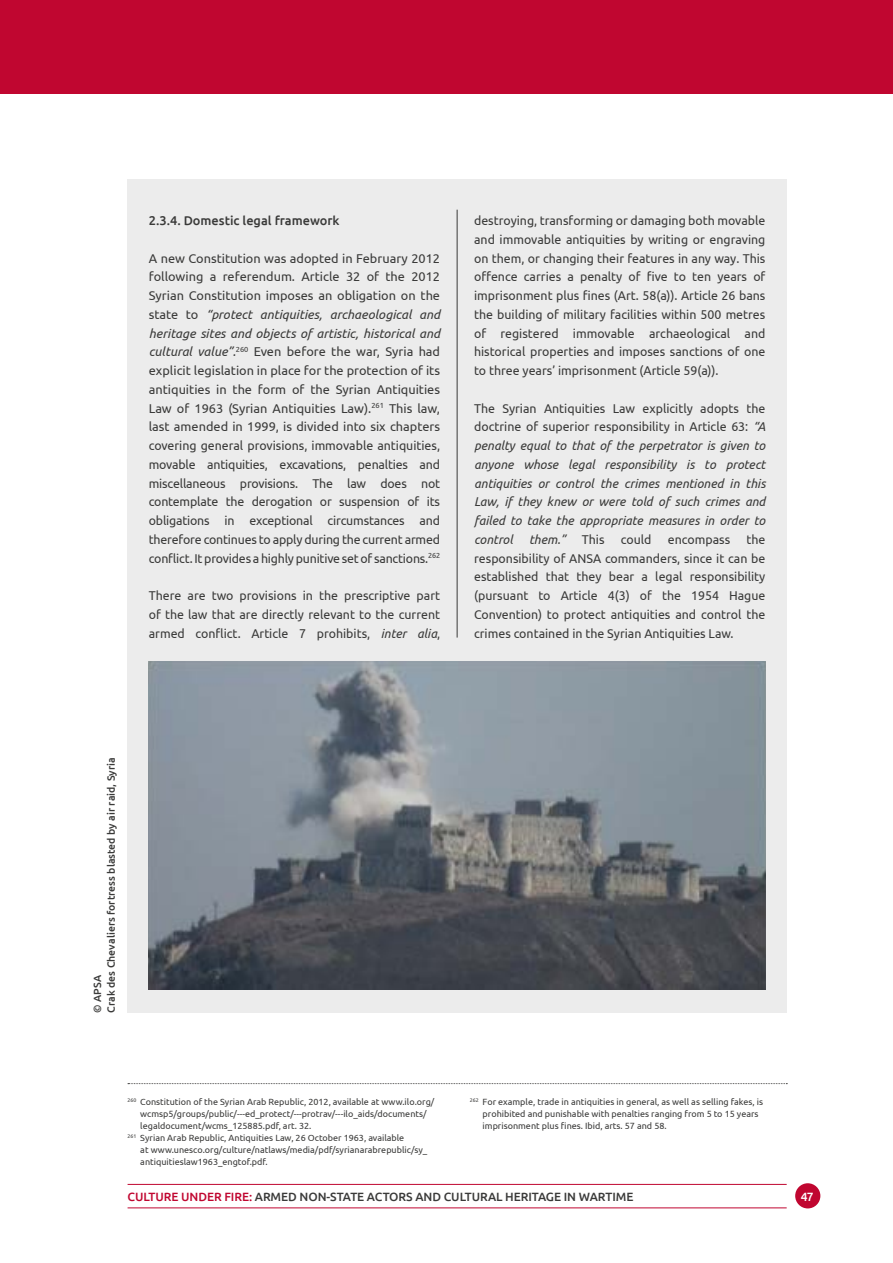
<style>
.page{position:relative;width:893px;height:1263px;background:#fff}
.page>*{position:absolute;margin:0;border:0;box-sizing:border-box;transform-origin:0 0}
.t1{font:12.75px/18.8px "Ubuntu";color:#3a3a39;text-align:justify}
.t2{font:italic 12.75px/18.8px "Ubuntu";color:#3a3a39;text-align:justify}
.t3{font:500 12.75px "Ubuntu";color:#3a3a39}
.t4{font:500 12px "Ubuntu";letter-spacing:-.005em;color:#3a3a39}
.t5{font:500 12px "Ubuntu";color:#fff}
.t6{font:500 10.5px/13.5px "Ubuntu";color:#3a3a39}
.t7{font:9px/12px "Ubuntu";color:#3a3a39}
.s1{font-style:italic}
.s2{font-style:normal}
.s3{color:#c00630}
</style>
<div class="page">
<svg style="left:128px;top:1083px;width:659px;height:1px"></svg>
<div style="left:128px;top:179px;width:659px;height:834px;background:#ececec"></div>
<hr style="left:457px;top:210px;width:1px;height:428px;background:#3a3a39">
<img style="left:149px;top:662px;width:616px;height:328px">
<div style="left:0;top:0;width:893px;height:94px;background:#c00630"></div>
<hr style="left:128px;top:1207px;width:659px;height:1px;background:#c00630">
<hr style="left:128px;top:1184px;width:659px;height:1px;background:#c00630">
<div style="left:795px;top:1183px;width:25px;height:25px;background:#c00630;border-radius:50%"></div>
<p class="t3" style="left:149px;top:212px;width:192px">2.3.4. Domestic legal framework</p>
<p class="t1" style="left:149px;top:248px;width:293px">A new Constitution was adopted in February 2012 following a referendum. Article 32 of the 2012<br>Syrian Constitution imposes an obligation on the state to <span class="s1">“protect antiquities, archaeological and heritage sites and objects of artistic, historical and cultural value”.</span><sup>260</sup> Even before the war, Syria had explicit legislation in place for the protection of its antiquities in the form of the Syrian Antiquities Law of 1963 (Syrian Antiquities Law).<sup>261</sup> This law, last amended in 1999, is divided into six chapters covering general provisions, immovable antiquities, movable antiquities, excavations, penalties and miscellaneous provisions. The law does not contemplate the derogation or suspension of its obligations in exceptional circumstances and therefore continues to apply during the current armed conflict. It provides a highly punitive set of sanctions.<sup>262</sup></p>
<p class="t1" style="left:149px;top:586px;width:293px">There are two provisions in the prescriptive part of the law that are directly relevant to the current armed conflict. Article 7 prohibits, <span class="s1">inter alia</span>,</p>
<p class="t1" style="left:474px;top:211px;width:293px">destroying, transforming or damaging both movable and immovable antiquities by writing or engraving on them, or changing their features in any way. This offence carries a penalty of five to ten years of imprisonment plus fines (Art. 58(a)). Article 26 bans the building of military facilities within 500 metres of registered immovable archaeological and historical properties and imposes sanctions of one to three years’ imprisonment (Article 59(a)).</p>
<p class="t2" style="left:474px;top:398px;width:293px"><span class="s2">The Syrian Antiquities Law explicitly adopts the doctrine of superior responsibility in Article 63:</span> “A penalty equal to that of the perpetrator is given to anyone whose legal responsibility is to protect antiquities or control the crimes mentioned in this Law, if they knew or were told of such crimes and failed to take the appropriate measures in order to control</p>
<p class="t1" style="left:474px;top:530px;width:293px;text-indent:272px">the responsibility of ANSA commanders, since it can be established that they bear a legal responsibility (pursuant to Article 4(3) of the 1954 Hague Convention) to protect antiquities and control the crimes contained in the Syrian Antiquities Law.</p>
<p class="t2" style="left:529px;top:530px;width:38px">them.”</p>
<p class="t1" style="left:582px;top:530px;width:24px">This</p>
<p class="t1" style="left:621px;top:530px;width:32px">could</p>
<p class="t1" style="left:668px;top:530px;width:64px">encompass</p>
<p class="t6" style="left:90px;top:1013px;width:257px;rotate:-90deg">© APSA<br>Crak des Chevaliers fortress blasted by air raid, Syria</p>
<p class="t7" style="left:128px;top:1096px;width:308px"><sup>260</sup> Constitution of the Syrian Arab Republic, 2012, available at www.ilo.org/</p>
<p class="t7" style="left:140px;top:1108px;width:288px">wcmsp5/groups/public/---ed_protect/---protrav/---ilo_aids/documents/</p>
<p class="t7" style="left:140px;top:1120px;width:173px">legaldocument/wcms_125885.pdf, art. 32.</p>
<p class="t7" style="left:128px;top:1132px;width:278px"><sup>261</sup> Syrian Arab Republic, Antiquities Law, 26 October 1963, available</p>
<p class="t7" style="left:140px;top:1144px;width:289px">at www.unesco.org/culture/natlaws/media/pdf/syrianarabrepublic/sy_</p>
<p class="t7" style="left:140px;top:1156px;width:129px">antiquitieslaw1963_engtof.pdf.</p>
<p class="t7" style="left:483px;top:1096px;width:282px;text-indent:-13px"><sup>262</sup> For example, trade in antiquities in general, as well as selling fakes, is prohibited and punishable with penalties ranging from 5 to 15 years imprisonment plus fines. Ibid, arts. 57 and 58.</p>
<p class="t4" style="left:128px;top:1189px;width:507px"><span class="s3">CULTURE UNDER FIRE:</span> ARMED NON-STATE ACTORS AND CULTURAL HERITAGE IN WARTIME</p>
<p class="t5" style="left:801px;top:1189px;width:15px">47</p>
</div>
